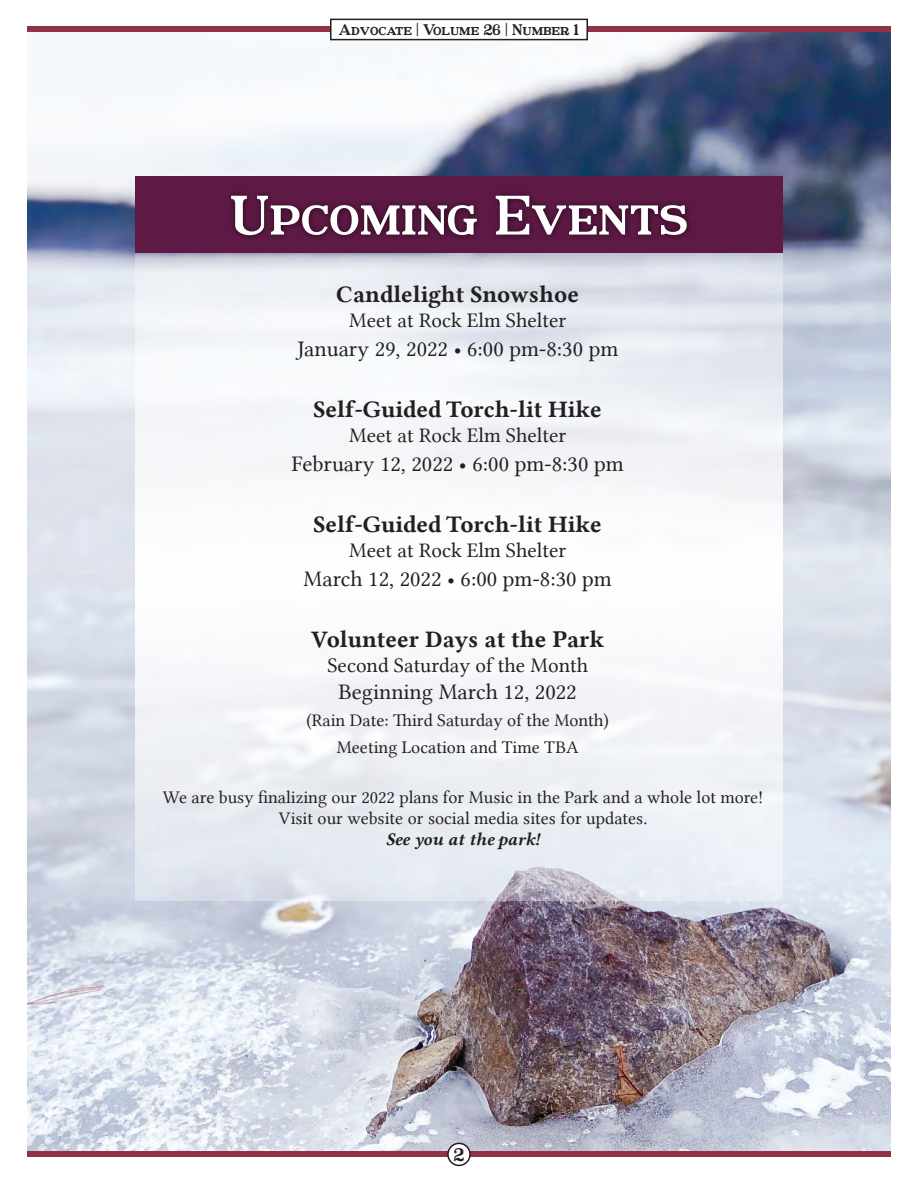
<style>
.page{position:relative;width:918px;height:1188px;background:#fff}
.page>*{position:absolute;margin:0;border:0;box-sizing:border-box;transform-origin:0 0}
.t1{font:54px "Postamt";color:#fff}
.t2{font:24px "Lin Libertine B";color:#231f20}
.t3{font:22.5px "Lin Libertine";color:#231f20}
.t4{font:21px "Lin Libertine";color:#231f20}
.t5{font:18px/27px "Lin Libertine";color:#231f20;text-align:center}
.t6{font:18px "Lin Libertine BI";color:#231f20}
.t7{font:18px "Postamt";color:#231f20}
.t8{font:15px "Postamt";color:#231f20}
</style>
<div class="page">
<img style="left:27px;top:32px;width:864px;height:1120px">
<div style="left:27px;top:27px;width:864px;height:5px;background:#903346"></div>
<div style="left:330px;top:19px;width:258px;height:21px;background:#fff;border:2px solid #231f20"></div>
<div style="left:27px;top:1152px;width:864px;height:5px;background:#903346"></div>
<div style="left:448px;top:1143px;width:22px;height:22px;background:#fff;border-radius:50%"></div>
<div style="left:447px;top:1143px;width:24px;height:23px;border:2px solid #231f20;border-radius:50%"></div>
<svg style="left:135px;top:253px;width:648px;height:648px"></svg>
<div style="left:135px;top:176px;width:648px;height:77px;background:#5e1a45"></div>
<img style="left:220px;top:193px;width:478px;height:65px">
<p class="t8" style="left:339px;top:20px;width:242px">Advocate | Volume 26 | Number 1</p>
<h1 class="t1" style="left:230px;top:182px;width:460px">Upcoming Events</h1>
<h2 class="t2" style="left:336px;top:278px;width:244px">Candlelight Snowshoe</h2>
<p class="t4" style="left:349px;top:308px;width:219px">Meet at Rock Elm Shelter</p>
<p class="t3" style="left:297px;top:336px;width:323px">January 29, 2022 • 6:00 pm-8:30 pm</p>
<h2 class="t2" style="left:313px;top:393px;width:290px">Self-Guided Torch-lit Hike</h2>
<p class="t4" style="left:349px;top:423px;width:219px">Meet at Rock Elm Shelter</p>
<p class="t3" style="left:292px;top:451px;width:333px">February 12, 2022 • 6:00 pm-8:30 pm</p>
<h2 class="t2" style="left:313px;top:508px;width:290px">Self-Guided Torch-lit Hike</h2>
<p class="t4" style="left:349px;top:538px;width:219px">Meet at Rock Elm Shelter</p>
<p class="t3" style="left:304px;top:566px;width:310px">March 12, 2022 • 6:00 pm-8:30 pm</p>
<h2 class="t2" style="left:311px;top:623px;width:295px">Volunteer Days at the Park</h2>
<p class="t4" style="left:327px;top:653px;width:262px">Second Saturday of the Month</p>
<p class="t3" style="left:339px;top:679px;width:240px">Beginning March 12, 2022</p>
<p class="t5" style="left:306px;top:707px;width:304px">(Rain Date: Third Saturday of the Month)<br>Meeting Location and Time TBA</p>
<p class="t5" style="left:163px;top:786px;width:602px;line-height:21px">We are busy finalizing our 2022 plans for Music in the Park and a whole lot more!<br>Visit our website or social media sites for updates.</p>
<p class="t6" style="left:386px;top:826px;width:155px">See you at the park!</p>
<p class="t7" style="left:454px;top:1143px;width:12px">2</p>
</div>
